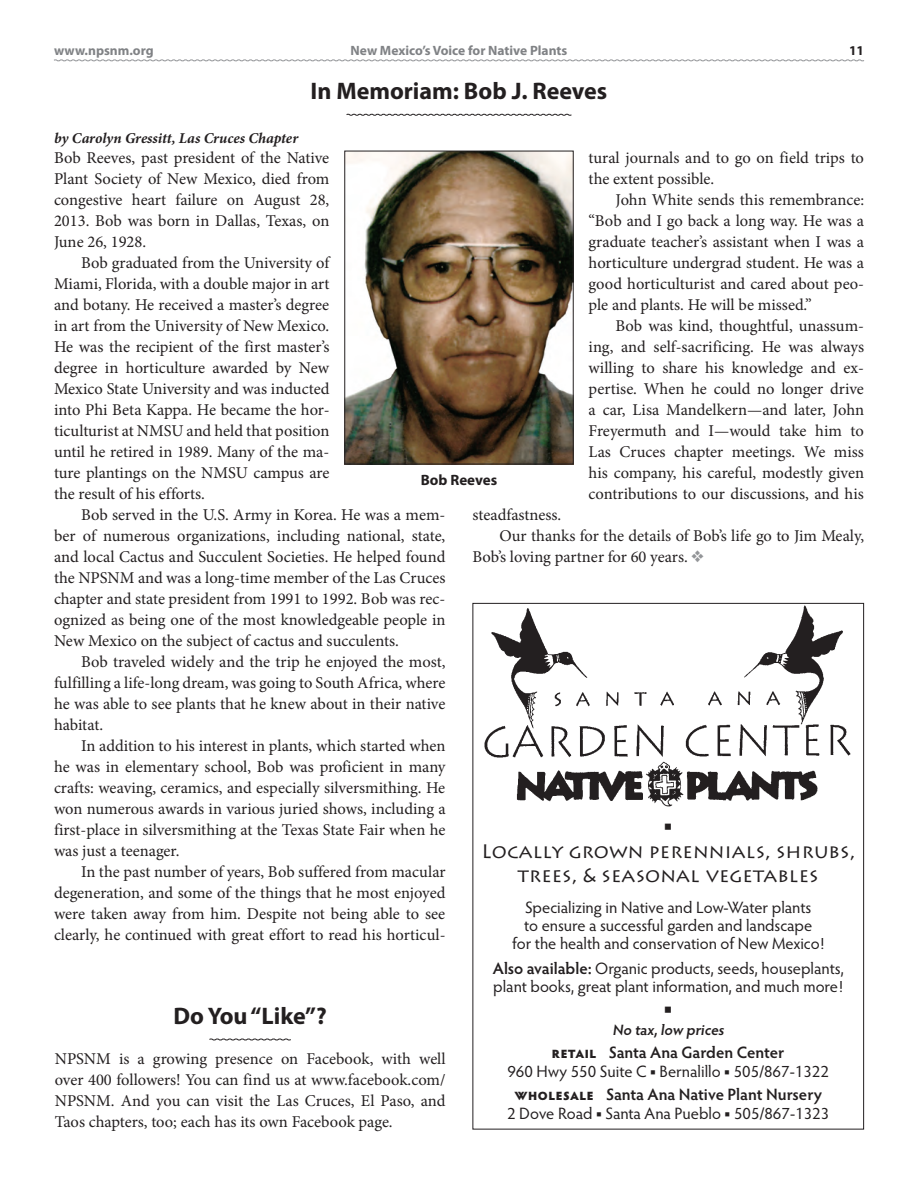
<style>
.page{position:relative;width:918px;height:1188px;background:#fff}
.page>*{position:absolute;margin:0;border:0;box-sizing:border-box;transform-origin:0 0}
.t1{font:700 24px "Myriad Pro";color:#231f20}
.t2{font:21px "Minion Pro";color:#231f20}
.t3{font:19.5px/24px "Lithos Pro";letter-spacing:.01em;color:#231f20;text-align:center}
.t4{font:16.5px/21px "Minion Pro";color:#231f20;text-align:justify}
.t5{font:16.5px/18px "Hypatia Sans Pro";color:#231f20;text-align:center}
.t6{font:italic 700 15px "Minion Pro";color:#231f20}
.t7{font:600 15px "Hypatia Sans Pro";color:#231f20}
.t8{font:700 15px "Myriad Pro";color:#231f20}
.t9{font:700 13.5px "Myriad Pro";color:#808285}
.t10{font:700 13.5px "Myriad Pro";color:#231f20}
.s1{color:#939598}
.s2{font-weight:600}
.s3{font-weight:900;font-size:12px}
.s4{font-size:15px}
</style>
<div class="page">
<svg style="left:54px;top:59px;width:810px;height:3px"></svg>
<svg style="left:209px;top:1038px;width:82px;height:3px"></svg>
<svg style="left:346px;top:113px;width:226px;height:3px"></svg>
<img style="left:346px;top:153px;width:226px;height:309px">
<div style="left:344px;top:151px;width:230px;height:313px;border:1px solid #231f20"></div>
<img style="left:482px;top:603px;width:371px;height:204px">
<p class="t9" style="left:54px;top:45px;width:101px">www.npsnm.org</p>
<p class="t9" style="left:351px;top:45px;width:218px">New Mexico’s Voice for Native Plants</p>
<p class="t10" style="left:849px;top:45px;width:16px">11</p>
<p class="t6" style="left:54px;top:132px;width:246px">by Carolyn Gressitt, Las Cruces Chapter</p>
<h1 class="t1" style="left:311px;top:82px;width:298px">In Memoriam: Bob J. Reeves</h1>
<p class="t4" style="left:589px;top:149px;width:277px">tural journals and to go on field trips to the extent possible.</p>
<p class="t4" style="left:589px;top:191px;width:277px;text-indent:27px">John White sends this remembrance: “Bob and I go back a long way. He was a graduate teacher’s assistant when I was a horticulture undergrad student. He was a good horticulturist and cared about peo&shy;ple and plants. He will be missed.”</p>
<p class="t4" style="left:589px;top:317px;width:277px;text-indent:27px">Bob was kind, thoughtful, unassum&shy;ing, and self-sacrificing. He was always willing to share his knowledge and ex&shy;pertise. When he could no longer drive a car, Lisa Mandelkern—and later, John Freyermuth and I—would take him to Las Cruces chapter meetings. We miss his company, his careful, modestly given contributions to our discussions, and his</p>
<p class="t4" style="left:54px;top:149px;width:277px">Bob Reeves, past president of the Native Plant Society of New Mexico, died from congestive heart failure on August 28, 2013. Bob was born in Dallas, Texas, on June 26, 1928.</p>
<p class="t4" style="left:54px;top:254px;width:277px;text-indent:27px">Bob graduated from the University of Miami, Florida, with a double major in art and botany. He received a master’s degree in art from the University of New Mexico.<br>He was the recipient of the first master’s degree in horticulture awarded by New Mexico State University and was inducted into Phi Beta Kappa. He became the hor&shy;ticulturist at NMSU and held that position until he retired in 1989. Many of the ma&shy;ture plantings on the NMSU campus are the result of his efforts.</p>
<p class="t4" style="left:54px;top:506px;width:393px;text-indent:27px">Bob served in the U.S. Army in Korea. He was a mem&shy;ber of numerous organizations, including national, state, and local Cactus and Succulent Societies. He helped found the NPSNM and was a long-time member of the Las Cruces chapter and state president from 1991 to 1992. Bob was rec&shy;ognized as being one of the most knowledgeable people in New Mexico on the subject of cactus and succulents.</p>
<p class="t4" style="left:54px;top:653px;width:393px;text-indent:27px">Bob traveled widely and the trip he enjoyed the most, fulfilling a life-long dream, was going to South Africa, where he was able to see plants that he knew about in their native habitat.</p>
<p class="t4" style="left:54px;top:737px;width:393px;text-indent:27px">In addition to his interest in plants, which started when he was in elementary school, Bob was proficient in many crafts: weaving, ceramics, and especially silversmithing. He won numerous awards in various juried shows, including a first-place in silversmithing at the Texas State Fair when he was just a teenager.</p>
<p class="t4" style="left:54px;top:863px;width:393px;text-indent:27px">In the past number of years, Bob suffered from macular degeneration, and some of the things that he most enjoyed were taken away from him. Despite not being able to see clearly, he continued with great effort to read his horticul-</p>
<p class="t8" style="left:421px;top:474px;width:78px">Bob Reeves</p>
<p class="t4" style="left:473px;top:506px;width:90px">steadfastness.</p>
<p class="t4" style="left:500px;top:527px;width:366px">Our thanks for the details of Bob’s life go to Jim Mealy,</p>
<p class="t4" style="left:473px;top:548px;width:233px">Bob’s loving partner for 60 years. <span class="s1">❖</span></p>
<p class="t2" style="left:664px;top:817px;width:10px">■</p>
<p class="t3" style="left:482px;top:840px;width:375px">Locally grown perennials, shrubs, trees, &amp; seasonal vegetables</p>
<p class="t5" style="left:512px;top:900px;width:314px">Specializing in Native and Low-Water plants<br>to ensure a successful garden and landscape<br>for the health and conservation of New Mexico!</p>
<p class="t5" style="left:493px;top:961px;width:353px;text-align:left"><span class="s2">Also available:</span> Organic products, seeds, houseplants, plant books, great plant information, and much more!</p>
<h1 class="t1" style="left:173px;top:1007px;width:155px">Do You “Like”?</h1>
<p class="t4" style="left:55px;top:1050px;width:392px">NPSNM is a growing presence on Facebook, with well over 400 followers! You can find us at www.facebook.com/ NPSNM. And you can visit the Las Cruces, El Paso, and Taos chapters, too; each has its own Facebook page.</p>
<p class="t2" style="left:664px;top:1000px;width:10px">■</p>
<p class="t7" style="left:613px;top:1021px;width:114px">No tax, low prices</p>
<p class="t5" style="left:507px;top:1044px;width:323px;line-height:19.5px"><span class="s3">RETAIL</span> <span class="s2">Santa Ana Garden Center<br></span>960 Hwy 550 Suite C <span class="s4">■</span> Bernalillo <span class="s4">■</span> 505/867-1322</p>
<p class="t5" style="left:507px;top:1086px;width:324px;line-height:19.5px"><span class="s3">WHOLESALE</span> <span class="s2">Santa Ana Native Plant Nursery<br></span>2 Dove Road <span class="s4">■</span> Santa Ana Pueblo <span class="s4">■</span> 505/867-1323</p>
</div>
